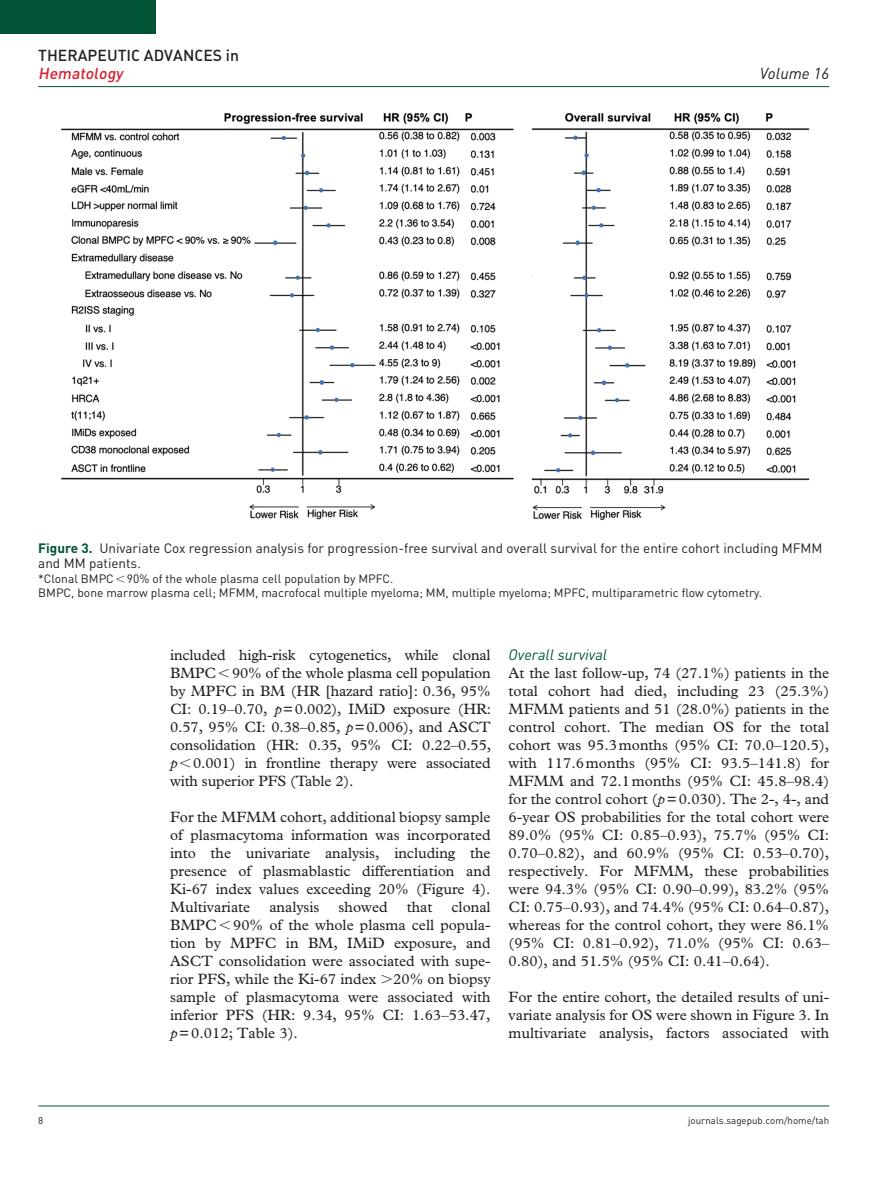
<style>
.page{position:relative;width:893px;height:1191px;background:#fff}
.page>*{position:absolute;margin:0;border:0;box-sizing:border-box;transform-origin:0 0}
.t1{font:15.75px "DIN Medium Alternate";color:#231f20}
.t2{font:italic 15.75px "DIN Medium Alternate";color:#d61f2f}
.t3{font:italic 15.75px "DIN";color:#231f20}
.t4{font:15px/18px "Plantin Std";color:#231f20;text-align:justify}
.t5{font:italic 15px "DIN";color:#015436}
.t6{font:13.5px/15.8px "DIN";color:#231f20}
.t7{font:12px/14.2px "DIN";color:#231f20}
.t8{font:9.75px "DIN";color:#231f20}
.s1{font-weight:700;color:#015436}
.s2{font-style:italic}
</style>
<div class="page">
<hr style="left:38px;top:86px;width:791px;height:1px;background:#015436">
<hr style="left:38px;top:1105px;width:791px;height:1px;background:#015436">
<div style="left:0;top:0;width:155px;height:34px;background:#015436"></div>
<img style="left:60px;top:112px;width:750px;height:409px">
<p class="t1" style="left:38px;top:45px;width:202px">THERAPEUTIC ADVANCES IN</p>
<p class="t2" style="left:38px;top:63px;width:86px">Hematology</p>
<p class="t3" style="left:760px;top:63px;width:71px">Volume 16</p>
<p class="t6" style="left:38px;top:539px;width:786px"><span class="s1">Figure 3.</span> Univariate Cox regression analysis for progression-free survival and overall survival for the entire cohort including MFMM and MM patients.</p>
<p class="t7" style="left:38px;top:571px;width:725px">*Clonal BMPC 90% of the whole plasma cell population by MPFC.<br>BMPC, bone marrow plasma cell; MFMM, macrofocal multiple myeloma; MM, multiple myeloma; MPFC, multiparametric flow cytometry.</p>
<p class="t4" style="left:170px;top:646px;width:323px">included high-risk cytogenetics, while clonal BMPC 90% of the whole plasma cell population by MPFC in BM (HR [hazard ratio]: 0.36, 95% CI: 0.19–0.70, <span class="s2">p</span>=0.002), IMiD exposure (HR:<br>0.57, 95% CI: 0.38–0.85, <span class="s2">p</span>=0.006), and ASCT consolidation (HR: 0.35, 95% CI: 0.22–0.55, <span class="s2">p</span> 0.001) in frontline therapy were associated with superior PFS (Table 2).</p>
<p class="t4" style="left:170px;top:808px;width:322px">For the MFMM cohort, additional biopsy sample of plasmacytoma information was incorporated into the univariate analysis, including the presence of plasmablastic differentiation and Ki-67 index values exceeding 20% (Figure 4).<br>Multivariate</p>
<p class="t4" style="left:170px;top:898px;width:322px;text-indent:281px">clonal BMPC 90% of the whole plasma cell popula&shy;tion by MPFC in BM, IMiD exposure, and ASCT consolidation were associated with supe&shy;rior PFS, while the Ki-67 index 20% on biopsy sample of plasmacytoma were associated with inferior PFS (HR: 9.34, 95% CI: 1.63–53.47, <span class="s2">p</span>=0.012; Table 3).</p>
<p class="t4" style="left:269px;top:898px;width:52px">analysis</p>
<p class="t4" style="left:339px;top:898px;width:51px">showed</p>
<p class="t4" style="left:407px;top:898px;width:27px">that</p>
<p class="t5" style="left:509px;top:645px;width:100px">Overall survival</p>
<p class="t4" style="left:509px;top:664px;width:322px">At the last follow-up, 74 (27.1%) patients in the total cohort had died, including 23 (25.3%)<br>MFMM patients and 51 (28.0%) patients in the control cohort. The median OS for the total cohort was 95.3months (95% CI: 70.0–120.5), with 117.6months (95% CI: 93.5–141.8) for MFMM and 72.1months (95% CI: 45.8–98.4) for the control cohort (<span class="s2">p</span>=0.030). The 2-, 4-, and 6-year OS probabilities for the total cohort were 89.0% (95% CI: 0.85–0.93), 75.7% (95% CI:<br>0.70–0.82), and 60.9% (95% CI: 0.53–0.70), respectively. For MFMM, these probabilities were 94.3% (95% CI: 0.90–0.99), 83.2% (95% CI: 0.75–0.93), and 74.4% (95% CI: 0.64–0.87), whereas for the control cohort, they were 86.1% (95% CI: 0.81–0.92), 71.0% (95% CI: 0.63– 0.80), and 51.5% (95% CI: 0.41–0.64).</p>
<p class="t4" style="left:509px;top:988px;width:322px">For the entire cohort, the detailed results of uni&shy;variate analysis for OS were shown in Figure 3. In multivariate analysis, factors associated with</p>
<p class="t8" style="left:38px;top:1114px;width:7px">8</p>
<p class="t8" style="left:688px;top:1114px;width:143px">journals.sagepub.com/home/tah</p>
</div>
